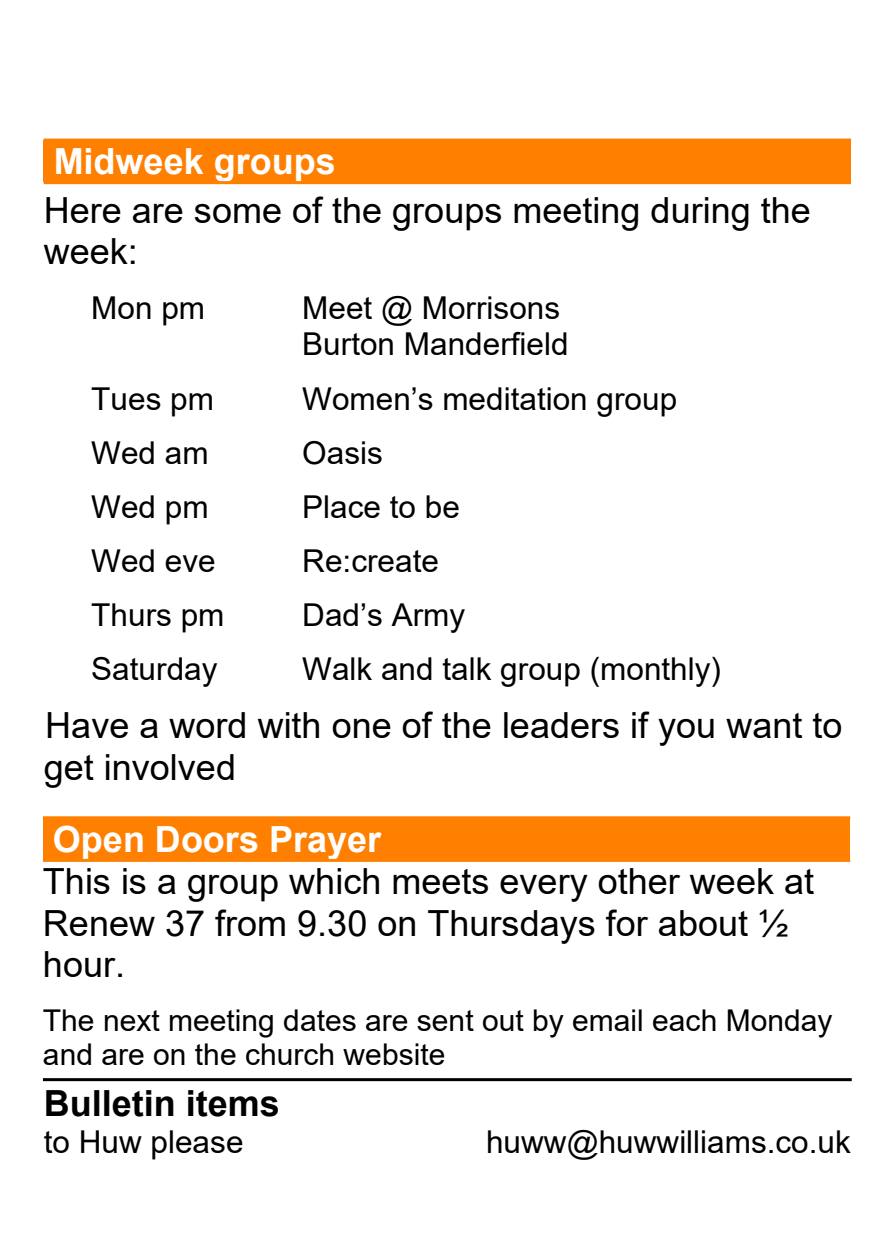
<style>
.page{position:relative;width:893px;height:1259px;background:#fff}
.page>*{position:absolute;margin:0;border:0;box-sizing:border-box;transform-origin:0 0}
.t1{font:36px/41.2px "Arial";color:#000}
.t2{font:700 36px "Arial";color:#fff}
.t3{font:700 36px "Arial";color:#000}
.t4{font:31.5px/36.2px "Arial";color:#000}
.t5{font:30px/34.3px "Arial";color:#000}
</style>
<div class="page">
<div style="left:44px;top:140px;width:292px;height:42px;background:#ff8000"></div>
<div style="left:336px;top:140px;width:515px;height:42px;background:#ff8000"></div>
<hr style="left:44px;top:138px;width:807px;height:3px;background:#ff8000">
<hr style="left:44px;top:181px;width:807px;height:3px;background:#ff8000">
<hr style="left:43px;top:1078px;width:809px;height:3px;background:#000">
<div style="left:43px;top:818px;width:338px;height:41px;background:#ff8000"></div>
<div style="left:381px;top:818px;width:469px;height:41px;background:#ff8000"></div>
<hr style="left:43px;top:816px;width:807px;height:3px;background:#ff8000">
<hr style="left:43px;top:859px;width:807px;height:3px;background:#ff8000">
<p class="t2" style="left:54px;top:148px;width:284px">Midweek groups</p>
<p class="t1" style="left:44px;top:193px;width:769px">Here are some of the groups meeting during the week:</p>
<p class="t4" style="left:91px;top:293px;width:115px">Mon pm</p>
<p class="t4" style="left:302px;top:293px;width:268px">Meet @ Morrisons<br>Burton Manderfield</p>
<p class="t4" style="left:91px;top:383px;width:124px">Tues pm</p>
<p class="t4" style="left:302px;top:383px;width:376px">Women’s meditation group</p>
<p class="t4" style="left:91px;top:437px;width:119px">Wed am</p>
<p class="t4" style="left:302px;top:437px;width:82px">Oasis</p>
<p class="t4" style="left:91px;top:491px;width:119px">Wed pm</p>
<p class="t4" style="left:302px;top:491px;width:159px">Place to be</p>
<p class="t4" style="left:91px;top:546px;width:126px">Wed eve</p>
<p class="t4" style="left:302px;top:546px;width:138px">Re:create</p>
<p class="t4" style="left:91px;top:600px;width:135px">Thurs pm</p>
<p class="t4" style="left:302px;top:600px;width:164px">Dad’s Army</p>
<p class="t4" style="left:91px;top:654px;width:128px">Saturday</p>
<p class="t4" style="left:302px;top:654px;width:420px">Walk and talk group (monthly)</p>
<p class="t1" style="left:44px;top:708px;width:800px">Have a word with one of the leaders if you want to get involved</p>
<p class="t2" style="left:53px;top:825px;width:330px">Open Doors Prayer</p>
<p class="t1" style="left:43px;top:864px;width:773px">This is a group which meets every other week at<br>Renew 37 from 9.30 on Thursdays for about ½ hour.</p>
<p class="t5" style="left:43px;top:1006px;width:791px">The next meeting dates are sent out by email each Monday and are on the church website</p>
<p class="t3" style="left:44px;top:1089px;width:238px">Bulletin items</p>
<p class="t4" style="left:44px;top:1126px;width:201px">to Huw please</p>
<p class="t4" style="left:486px;top:1126px;width:366px">huww@huwwilliams.co.uk</p>
</div>
